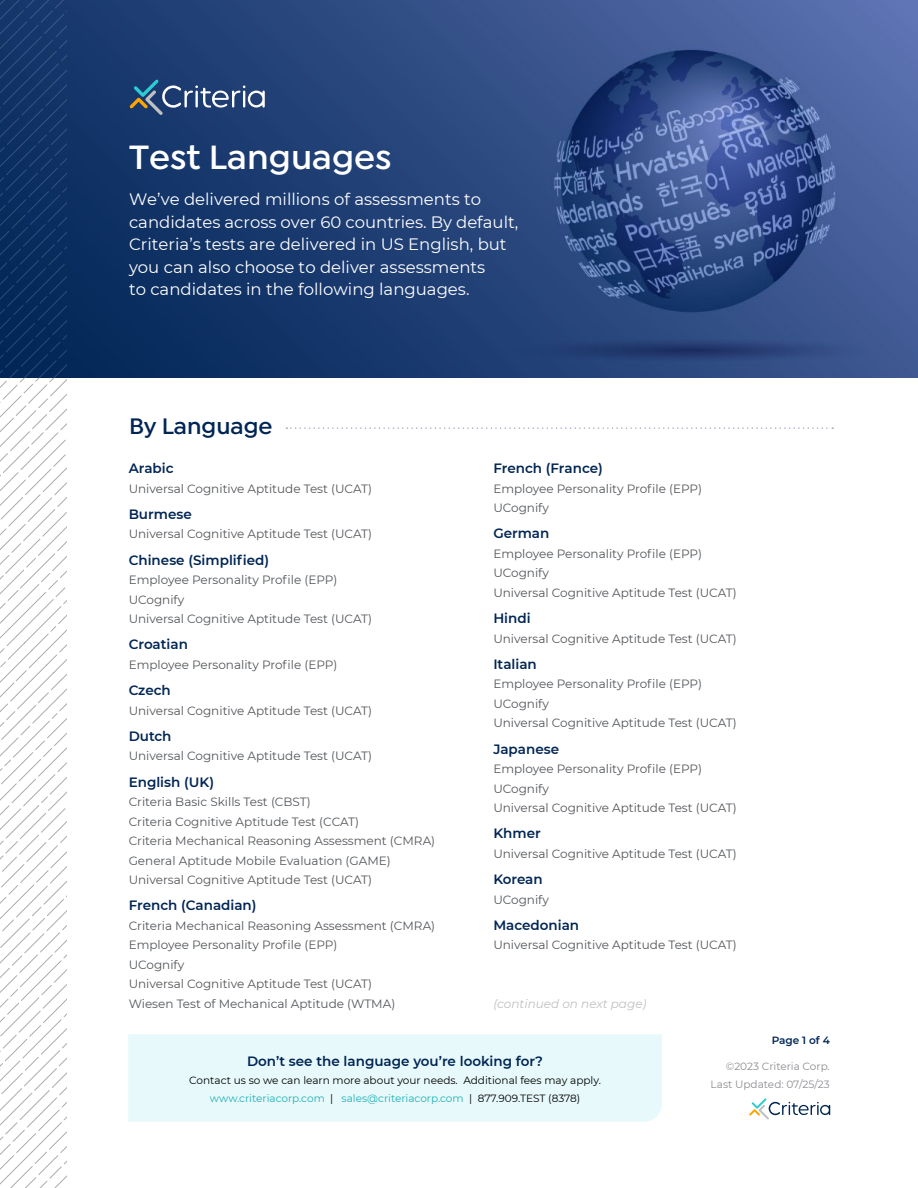
<style>
.page{position:relative;width:918px;height:1188px;background:#fff}
.page>*{position:absolute;margin:0;border:0;box-sizing:border-box;transform-origin:0 0}
.t1{font:600 36px "Isidora Sans";color:#fff}
.t2{font:600 24px "Isidora Sans";color:#002554}
.t3{font:16.5px/22.5px "Montserrat";color:#fff}
.t4{font:600 13.5px "Montserrat";color:#002554}
.t5{font:12px/19.5px "Montserrat";color:#53565a}
.t6{font:italic 12px "Montserrat";color:#bfc0c2}
.t7{font:10.5px/18px "Montserrat";color:#000;text-align:center}
.t8{font:10.5px/18px "Montserrat";color:#8b8c90;text-align:right}
.t9{font:600 10.5px "Montserrat";color:#002554}
.s1{color:#20b0b7}
</style>
<div class="page">
<img style="left:67px;top:0;width:851px;height:378px">
<svg style="left:130px;top:80px;width:135px;height:35px;background:#415d86"></svg>
<svg style="left:286px;top:427px;width:547px;height:2px"></svg>
<svg style="left:0;top:0;width:67px;height:415px;background:#244370"></svg>
<svg style="left:0;top:415px;width:67px;height:773px"></svg>
<div style="left:128px;top:1034px;width:534px;height:88px;background:#e7f9fa"></div>
<svg style="left:749px;top:1098px;width:81px;height:22px"></svg>
<h1 class="t1" style="left:129px;top:136px;width:264px">Test Languages</h1>
<h3 class="t3" style="left:129px;top:187px;width:391px">We’ve delivered millions of assessments to candidates across over 60 countries. By default, Criteria’s tests are delivered in US English, but you can also choose to deliver assessments<br>to candidates in the following languages.</h3>
<h2 class="t2" style="left:129px;top:412px;width:145px">By Language</h2>
<p class="t4" style="left:129px;top:459px;width:46px">Arabic</p>
<p class="t5" style="left:129px;top:478px;width:245px">Universal Cognitive Aptitude Test (UCAT)</p>
<p class="t4" style="left:129px;top:505px;width:65px">Burmese</p>
<p class="t5" style="left:129px;top:524px;width:245px">Universal Cognitive Aptitude Test (UCAT)</p>
<p class="t4" style="left:129px;top:550px;width:142px">Chinese (Simplified)</p>
<p class="t5" style="left:129px;top:570px;width:245px">Employee Personality Profile (EPP)<br>UCognify<br>Universal Cognitive Aptitude Test (UCAT)</p>
<p class="t4" style="left:129px;top:635px;width:61px">Croatian</p>
<p class="t5" style="left:129px;top:654px;width:210px">Employee Personality Profile (EPP)</p>
<p class="t4" style="left:129px;top:681px;width:44px">Czech</p>
<p class="t5" style="left:129px;top:700px;width:245px">Universal Cognitive Aptitude Test (UCAT)</p>
<p class="t4" style="left:129px;top:727px;width:44px">Dutch</p>
<p class="t5" style="left:129px;top:746px;width:245px">Universal Cognitive Aptitude Test (UCAT)</p>
<p class="t4" style="left:129px;top:772px;width:87px">English (UK)</p>
<p class="t5" style="left:129px;top:792px;width:308px">Criteria Basic Skills Test (CBST)<br>Criteria Cognitive Aptitude Test (CCAT)<br>Criteria Mechanical Reasoning Assessment (CMRA)<br>General Aptitude Mobile Evaluation (GAME)<br>Universal Cognitive Aptitude Test (UCAT)</p>
<p class="t4" style="left:129px;top:896px;width:129px">French (Canadian)</p>
<p class="t5" style="left:129px;top:915px;width:308px">Criteria Mechanical Reasoning Assessment (CMRA)<br>Employee Personality Profile (EPP)<br>UCognify<br>Universal Cognitive Aptitude Test (UCAT)<br>Wiesen Test of Mechanical Aptitude (WTMA)</p>
<p class="t4" style="left:493px;top:459px;width:111px">French (France)</p>
<p class="t5" style="left:493px;top:478px;width:210px">Employee Personality Profile (EPP)<br>UCognify</p>
<p class="t4" style="left:493px;top:524px;width:58px">German</p>
<p class="t5" style="left:493px;top:543px;width:245px">Employee Personality Profile (EPP)<br>UCognify<br>Universal Cognitive Aptitude Test (UCAT)</p>
<p class="t4" style="left:493px;top:609px;width:39px">Hindi</p>
<p class="t5" style="left:493px;top:628px;width:245px">Universal Cognitive Aptitude Test (UCAT)</p>
<p class="t4" style="left:493px;top:655px;width:45px">Italian</p>
<p class="t5" style="left:493px;top:674px;width:245px">Employee Personality Profile (EPP)<br>UCognify<br>Universal Cognitive Aptitude Test (UCAT)</p>
<p class="t4" style="left:493px;top:739px;width:67px">Japanese</p>
<p class="t5" style="left:493px;top:759px;width:245px">Employee Personality Profile (EPP)<br>UCognify<br>Universal Cognitive Aptitude Test (UCAT)</p>
<p class="t4" style="left:493px;top:824px;width:49px">Khmer</p>
<p class="t5" style="left:493px;top:843px;width:245px">Universal Cognitive Aptitude Test (UCAT)</p>
<p class="t4" style="left:493px;top:870px;width:51px">Korean</p>
<p class="t5" style="left:493px;top:889px;width:57px">UCognify</p>
<p class="t4" style="left:493px;top:916px;width:87px">Macedonian</p>
<p class="t5" style="left:493px;top:935px;width:245px">Universal Cognitive Aptitude Test (UCAT)</p>
<p class="t6" style="left:493px;top:995px;width:155px">(continued on next page)</p>
<p class="t9" style="left:772px;top:1033px;width:60px">Page 1 of 4</p>
<p class="t4" style="left:247px;top:1052px;width:298px">Don’t see the language you’re looking for?</p>
<p class="t7" style="left:189px;top:1071px;width:413px">Contact us so we can learn more about your needs. Additional fees may apply. <span class="s1">www.criteriacorp.com</span> | <span class="s1">sales@criteriacorp.com</span> | 877.909.TEST (8378)</p>
<p class="t8" style="left:711px;top:1056px;width:121px">©2023 Criteria Corp.<br>Last Updated: 07/25/23</p>
</div>
